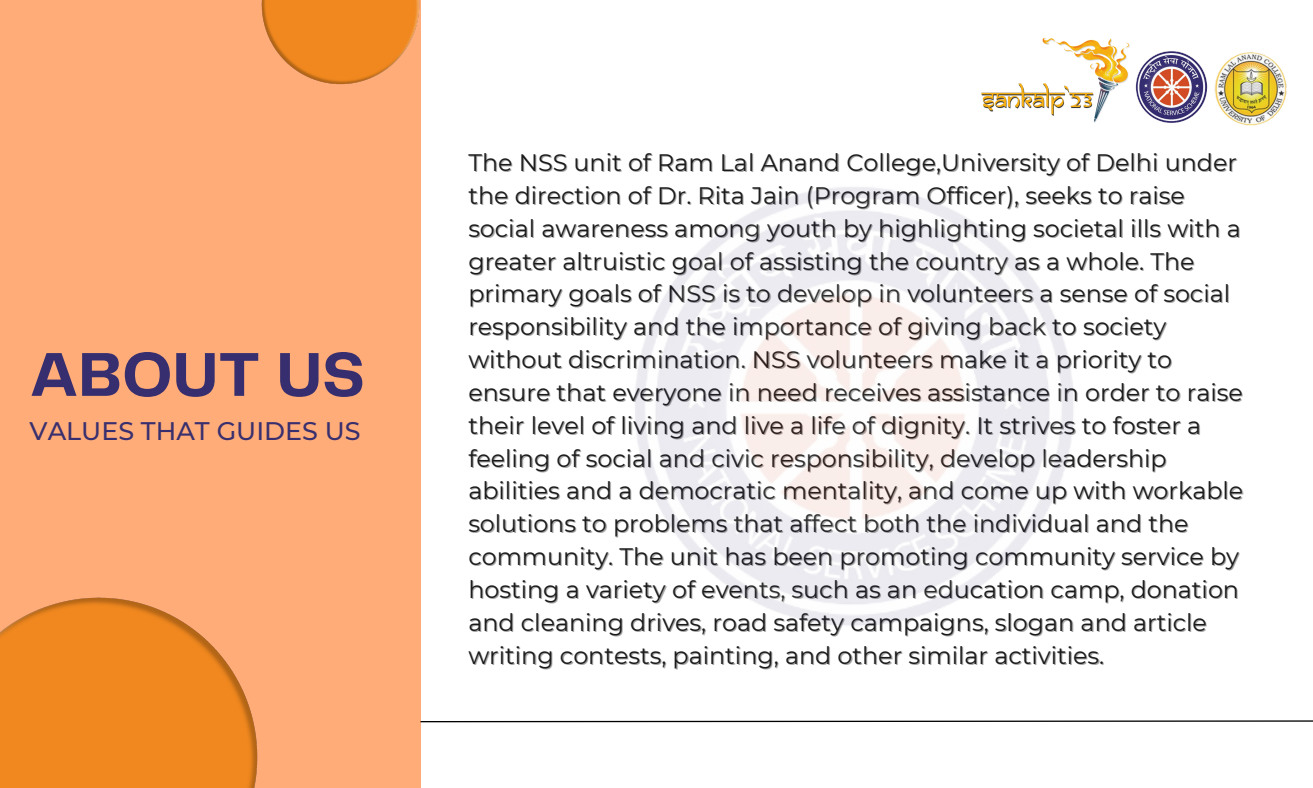
<style>
.page{position:relative;width:1313px;height:788px;background:#fff}
.page>*{position:absolute;margin:0;border:0;box-sizing:border-box;transform-origin:0 0}
.t1{font:700 64.23px "Telegraf";color:#362e6e}
.t2{font:500 25.38px "Montserrat";color:#362e6e}
.t3{font:23.8px/32.8px "Montserrat";color:#1a1a1a}
</style>
<div class="page">
<div style="left:0;top:0;width:421px;height:787px;background:#ffac79"></div>
<img style="left:1135px;top:51px;width:70px;height:72px">
<img style="left:1205px;top:52px;width:82px;height:74px">
<img style="left:1042px;top:37px;width:88px;height:86px">
<img style="left:981px;top:83px;width:112px;height:34px">
<svg style="left:420px;top:720px;width:892px;height:3px"></svg>
<img style="left:261px;top:0;width:159px;height:85px">
<img style="left:0;top:597px;width:258px;height:190px">
<h1 class="t1" style="left:30px;top:347px;width:337px">ABOUT US</h1>
<p class="t2" style="left:30px;top:415px;width:332px">VALUES THAT GUIDES US</p>
<p class="t3" style="left:468px;top:146px;width:776px">The NSS unit of Ram Lal Anand College,University of Delhi under the direction of Dr. Rita Jain (Program Officer), seeks to raise social awareness among youth by highlighting societal ills with a greater altruistic goal of assisting the country as a whole. The primary goals of NSS is to develop in volunteers a sense of social responsibility and the importance of giving back to society without discrimination. NSS volunteers make it a priority to ensure that everyone in need receives assistance in order to raise their level of living and live a life of dignity. It strives to foster a feeling of social and civic responsibility, develop leadership abilities and a democratic mentality, and come up with workable solutions to problems that affect both the individual and the community. The unit has been promoting community service by hosting a variety of events, such as an education camp, donation and cleaning drives, road safety campaigns, slogan and article writing contests, painting, and other similar activities.</p>
</div>
